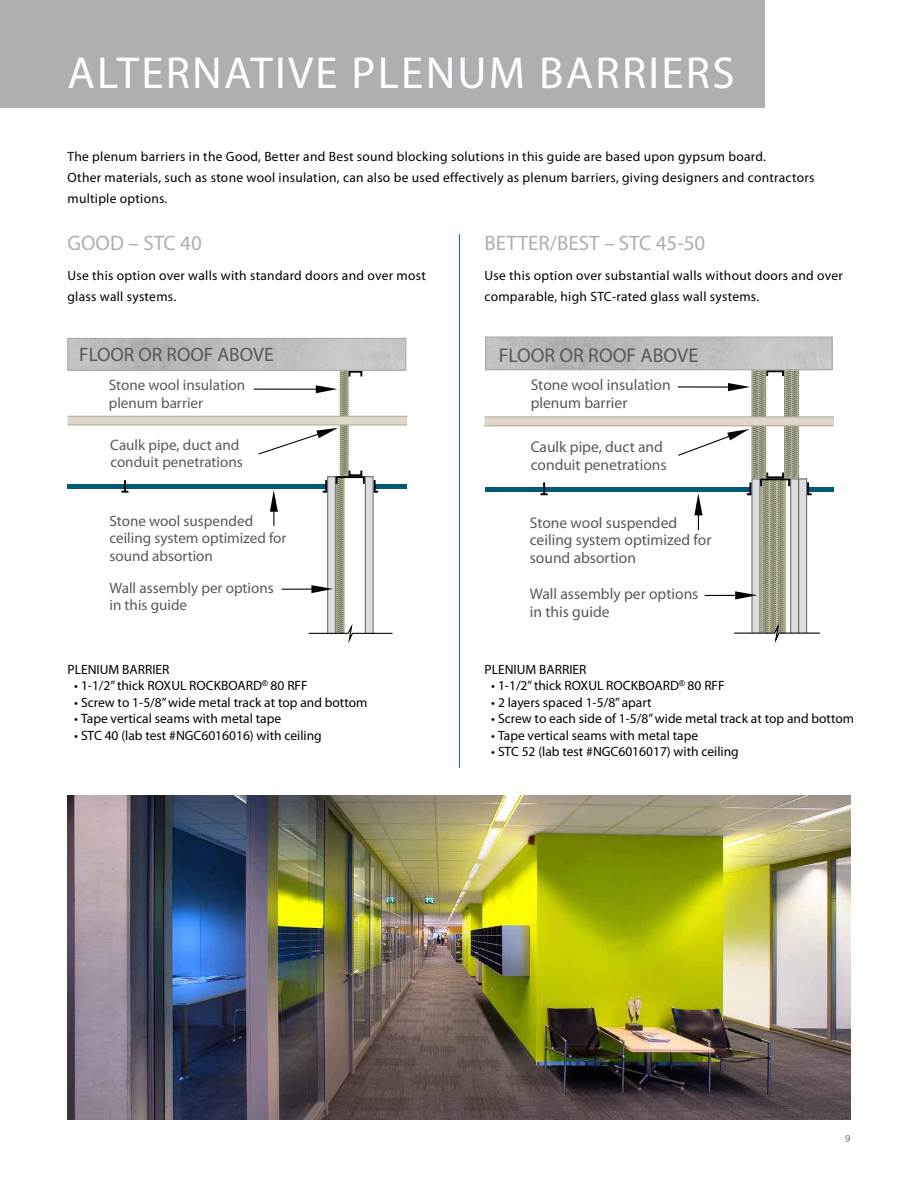
<style>
.page{position:relative;width:918px;height:1188px;background:#fff}
.page>*{position:absolute;margin:0;border:0;box-sizing:border-box;transform-origin:0 0}
.t1{font:45px "Myriad Pro";letter-spacing:.05em;color:#fff}
.t2{font:21px "Myriad Pro";color:#adafb2}
.t3{font:19.95px "Myriad Pro";color:#58595b}
.t4{font:19.5px "Myriad Pro";color:#58595b}
.t5{font:15.45px/17.7px "Myriad Pro";color:#58595b}
.t6{font:15.15px/17.2px "Myriad Pro";color:#58595b}
.t7{font:13.5px/21px "Myriad Pro";letter-spacing:.015em;color:#000}
.t8{font:10.5px "Myriad Pro";color:#6d6e71}
</style>
<div class="page">
<div style="left:485px;top:337px;width:348px;height:33px;border:1px solid #a7a9ac"></div>
<svg style="left:484px;top:370px;width:350px;height:274px"></svg>
<div style="left:68px;top:338px;width:338px;height:33px;border:1px solid #a7a9ac"></div>
<svg style="left:68px;top:371px;width:339px;height:273px"></svg>
<div style="left:0;top:0;width:765px;height:108px;background:#adafb2"></div>
<img style="left:68px;top:795px;width:782px;height:325px">
<hr style="left:459px;top:234px;width:1px;height:534px;background:#006892">
<h1 class="t1" style="left:68px;top:45px;width:669px">ALTERNATIVE PLENUM BARRIERS</h1>
<p class="t7" style="left:68px;top:146px;width:748px">The plenum barriers in the Good, Better and Best sound blocking solutions in this guide are based upon gypsum board.<br>Other materials, such as stone wool insulation, can also be used effectively as plenum barriers, giving designers and contractors multiple options.</p>
<h2 class="t2" style="left:68px;top:230px;width:136px">GOOD – STC 40</h2>
<h2 class="t2" style="left:484px;top:230px;width:222px">BETTER/BEST – STC 45-50</h2>
<p class="t7" style="left:68px;top:265px;width:360px">Use this option over walls with standard doors and over most glass wall systems.</p>
<h3 class="t4" style="left:79px;top:343px;width:196px">FLOOR OR ROOF ABOVE</h3>
<p class="t6" style="left:109px;top:376px;width:138px">Stone wool insulation plenum barrier</p>
<p class="t6" style="left:110px;top:436px;width:134px">Caulk pipe, duct and conduit penetrations</p>
<p class="t6" style="left:109px;top:512px;width:179px">Stone wool suspended ceiling system optimized for sound absortion</p>
<p class="t6" style="left:109px;top:579px;width:166px">Wall assembly per options in this guide</p>
<p class="t7" style="left:68px;top:659px;width:103px">PLENIUM BARRIER</p>
<p class="t7" style="left:74px;top:675px;width:235px">• 1-1/2” thick ROXUL ROCKBOARD<sup>®</sup> 80 RFF</p>
<p class="t7" style="left:74px;top:692px;width:295px">• Screw to 1-5/8” wide metal track at top and bottom</p>
<p class="t7" style="left:74px;top:708px;width:208px">• Tape vertical seams with metal tape</p>
<p class="t7" style="left:74px;top:725px;width:249px">• STC 40 (lab test #NGC6016016) with ceiling</p>
<p class="t7" style="left:485px;top:265px;width:360px">Use this option over substantial walls without doors and over comparable, high STC-rated glass wall systems.</p>
<h3 class="t3" style="left:499px;top:343px;width:201px">FLOOR OR ROOF ABOVE</h3>
<p class="t5" style="left:531px;top:376px;width:142px">Stone wool insulation plenum barrier</p>
<p class="t5" style="left:531px;top:438px;width:137px">Caulk pipe, duct and conduit penetrations</p>
<p class="t5" style="left:530px;top:513px;width:183px">Stone wool suspended ceiling system optimized for sound absortion</p>
<p class="t5" style="left:530px;top:585px;width:170px">Wall assembly per options in this guide</p>
<p class="t7" style="left:485px;top:659px;width:103px">PLENIUM BARRIER</p>
<p class="t7" style="left:491px;top:675px;width:235px">• 1-1/2” thick ROXUL ROCKBOARD<sup>®</sup> 80 RFF</p>
<p class="t7" style="left:491px;top:692px;width:162px">• 2 layers spaced 1-5/8” apart</p>
<p class="t7" style="left:491px;top:708px;width:364px">• Screw to each side of 1-5/8” wide metal track at top and bottom</p>
<p class="t7" style="left:491px;top:725px;width:208px">• Tape vertical seams with metal tape</p>
<p class="t7" style="left:491px;top:741px;width:249px">• STC 52 (lab test #NGC6016017) with ceiling</p>
<p class="t8" style="left:845px;top:1132px;width:7px">9</p>
</div>
